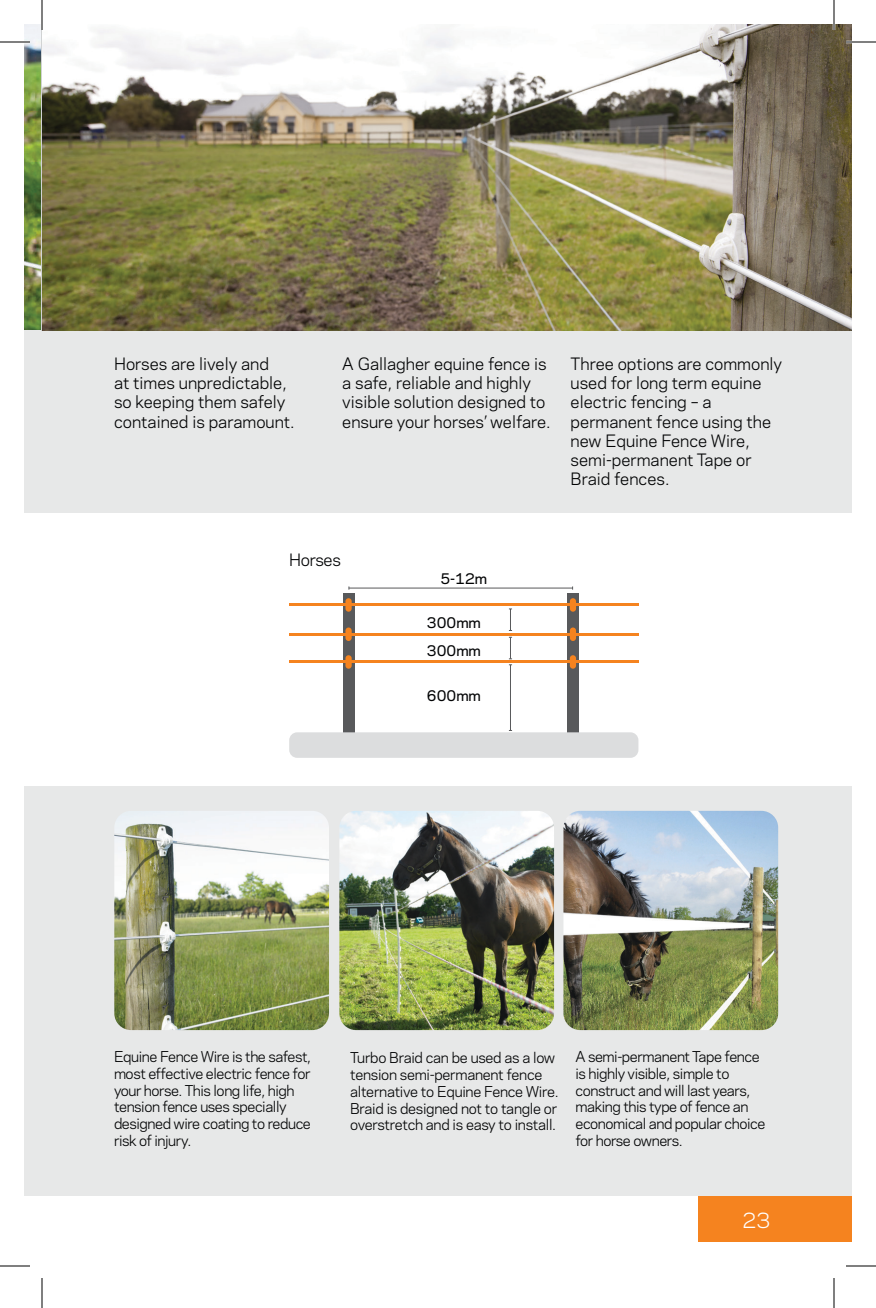
<style>
.page{position:relative;width:876px;height:1308px;background:#fff}
.page>*{position:absolute;margin:0;border:0;box-sizing:border-box;transform-origin:0 0}
.t1{font:20px "Galaxie Polaris";color:#fff}
.t2{font:16px/19.2px "Galaxie Polaris";color:#020304}
.t3{font:14px/16.8px "Galaxie Polaris";letter-spacing:-.03em;color:#020304}
.Measurements{font:500 14px "Galaxie Polaris";color:#020304}
</style>
<div class="page">
<div style="left:698px;top:1196px;width:154px;height:46px;background:#f5831f"></div>
<img style="left:24px;top:24px;width:17px;height:306px">
<div style="left:24px;top:786px;width:828px;height:410px;background:#e7e8e8"></div>
<div style="left:24px;top:330px;width:828px;height:183px;background:#e7e8e8"></div>
<img style="left:41px;top:24px;width:811px;height:306px">
<img style="left:114px;top:811px;width:215px;height:219px">
<img style="left:339px;top:811px;width:215px;height:219px">
<img style="left:563px;top:811px;width:215px;height:219px">
<div style="left:343px;top:593px;width:12px;height:140px;background:#58595b"></div>
<div style="left:567px;top:593px;width:12px;height:140px;background:#58595b"></div>
<div style="left:345px;top:598px;width:7px;height:14px;background:#f5831f;border-radius:3px"></div>
<div style="left:570px;top:598px;width:6px;height:14px;background:#f5831f;border-radius:3px"></div>
<div style="left:345px;top:655px;width:7px;height:14px;background:#f5831f;border-radius:3px"></div>
<div style="left:570px;top:655px;width:6px;height:14px;background:#f5831f;border-radius:3px"></div>
<div style="left:345px;top:628px;width:7px;height:13px;background:#f5831f;border-radius:3px"></div>
<div style="left:570px;top:628px;width:6px;height:13px;background:#f5831f;border-radius:3px"></div>
<hr style="left:349px;top:588px;width:224px;height:1px;background:#58595b">
<svg style="left:509px;top:609px;width:3px;height:22px"></svg>
<hr style="left:510px;top:665px;width:1px;height:65px;background:#58595b">
<svg style="left:509px;top:637px;width:3px;height:28px"></svg>
<hr style="left:289px;top:604px;width:349px;height:2px;background:#f5831f">
<hr style="left:289px;top:633px;width:349px;height:3px;background:#f5831f">
<hr style="left:289px;top:661px;width:349px;height:2px;background:#f5831f">
<div style="left:289px;top:732px;width:349px;height:26px;background:#dcddde;border-radius:8px"></div>
<hr style="left:0;top:41px;width:30px;height:2px;background:#fff">
<hr style="left:846px;top:41px;width:30px;height:2px;background:#fff">
<hr style="left:41px;top:0;width:2px;height:30px;background:#fff">
<hr style="left:833px;top:0;width:2px;height:30px;background:#fff">
<hr style="left:0;top:42px;width:30px;height:1px;background:#000">
<hr style="left:846px;top:42px;width:30px;height:1px;background:#000">
<hr style="left:0;top:1266px;width:30px;height:1px;background:#000">
<hr style="left:846px;top:1266px;width:30px;height:1px;background:#000">
<hr style="left:42px;top:0;width:1px;height:30px;background:#000">
<hr style="left:42px;top:1278px;width:1px;height:30px;background:#000">
<hr style="left:834px;top:0;width:1px;height:30px;background:#000">
<hr style="left:834px;top:1278px;width:1px;height:30px;background:#000">
<p class="t2" style="left:114px;top:353px;width:182px">Horses are lively and<br>at times unpredictable, so keeping them safely contained is paramount.</p>
<p class="t2" style="left:342px;top:353px;width:210px">A Gallagher equine fence is a safe, reliable and highly visible solution designed to ensure your horses’ welfare.</p>
<p class="t2" style="left:571px;top:353px;width:213px">Three options are commonly used for long term equine electric fencing – a permanent fence using the new Equine Fence Wire, semi-permanent Tape or<br>Braid fences.</p>
<p class="t2" style="left:289px;top:549px;width:53px">Horses</p>
<p class="Measurements" style="left:440px;top:568px;width:48px">5-12m</p>
<p class="Measurements" style="left:427px;top:612px;width:56px">300mm</p>
<p class="Measurements" style="left:427px;top:640px;width:56px">300mm</p>
<p class="Measurements" style="left:427px;top:685px;width:56px">600mm</p>
<p class="t3" style="left:114px;top:1047px;width:199px">Equine Fence Wire is the safest, most effective electric fence for your horse. This long life, high tension fence uses specially designed wire coating to reduce risk of injury.</p>
<p class="t3" style="left:350px;top:1049px;width:210px">Turbo Braid can be used as a low tension semi-permanent fence alternative to Equine Fence Wire.<br>Braid is designed not to tangle or overstretch and is easy to install.</p>
<p class="t3" style="left:575px;top:1047px;width:192px">A semi-permanent Tape fence is highly visible, simple to construct and will last years, making this type of fence an economical and popular choice for horse owners.</p>
<h1 class="t1" style="left:743px;top:1205px;width:29px">23</h1>
</div>
